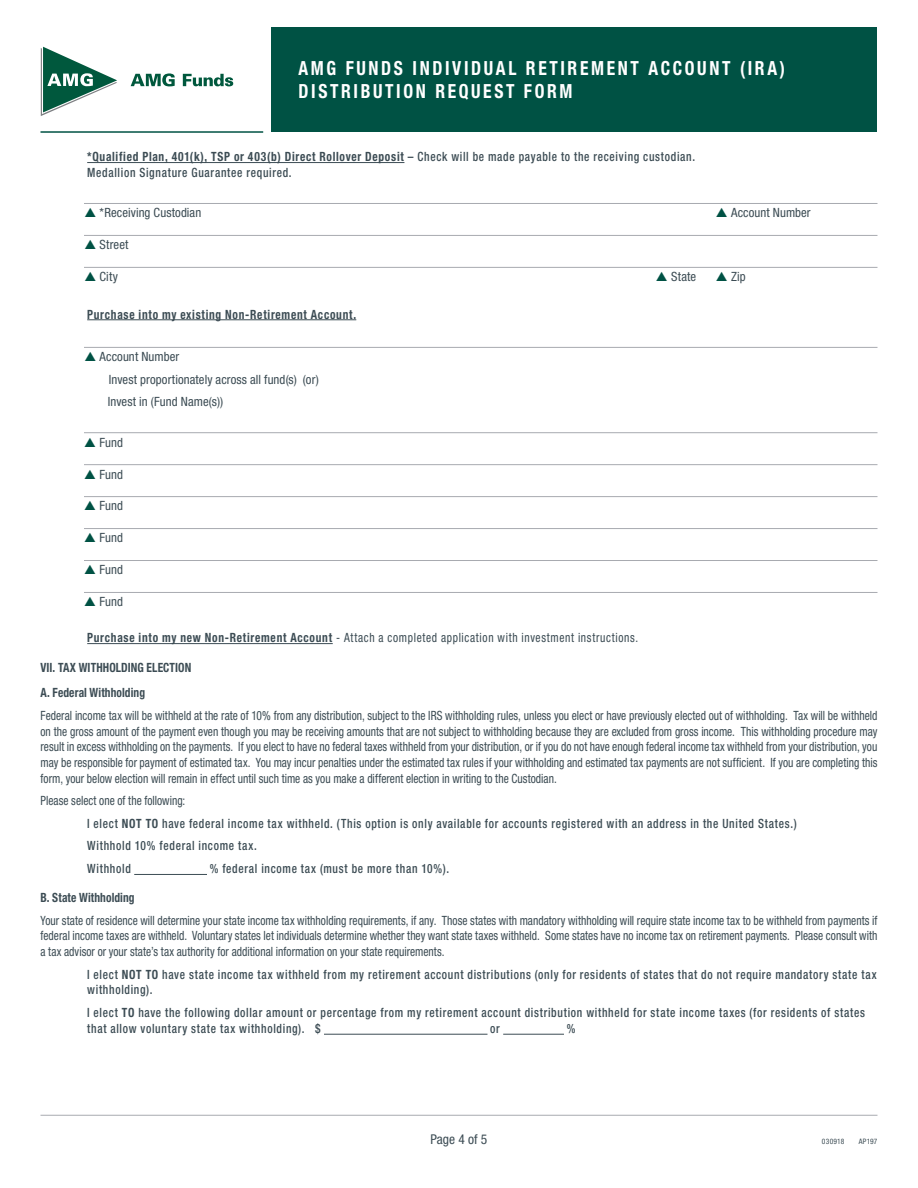
<style>
.page{position:relative;width:918px;height:1188px;background:#fff}
.page>*{position:absolute;margin:0;border:0;box-sizing:border-box;transform-origin:0 0}
.t1{font:700 condensed 19.5px/23.4px "Helvetica Neue LT Std";letter-spacing:.15em;color:#fff;scale:.9 1}
.t2{font:condensed 13.5px "Helvetica Neue LT Std";color:#3c4c54}
.t3{font:condensed 12.75px/15.8px "Helvetica Neue LT Std";letter-spacing:.005em;color:#3c4c54;text-align:justify;scale:.9 1}
.t4{font:500 condensed 12.75px/15.8px "Helvetica Neue LT Std";letter-spacing:.06em;color:#3c4c54;scale:.9 1}
.t5{font:condensed 12.75px/22.5px "Helvetica Neue LT Std";letter-spacing:.005em;color:#3c4c54}
.t6{font:condensed 12.75px "Helvetica Neue LT Std";letter-spacing:.06em;color:#3c4c54;scale:.9 1}
.t7{font:700 condensed 12.75px/25.8px "Helvetica Neue LT Std";letter-spacing:.015em;color:#3c4c54;scale:.9 1}
.t8{font:700 condensed 12.75px "Helvetica Neue LT Std";letter-spacing:.06em;color:#3c4c54;scale:.9 1}
.t9{font:condensed 7.5px "Helvetica Neue LT Std";letter-spacing:.03em;color:#3c4c54}
.s1{font-weight:700}
.s2{font-weight:400}
</style>
<div class="page">
<div style="left:272px;top:27px;width:606px;height:105px;background:#005244"></div>
<hr style="left:40px;top:131px;width:223px;height:2px;background:#005244">
<hr style="left:40px;top:1115px;width:838px;height:1px;background:#a8aab0">
<svg style="left:41px;top:47px;width:76px;height:69px"></svg>
<svg style="left:131px;top:73px;width:44px;height:13px"></svg>
<svg style="left:183px;top:74px;width:50px;height:12px"></svg>
<hr style="left:87px;top:162px;width:317px;height:1px;background:#3c4c54">
<hr style="left:84px;top:203px;width:793px;height:1px;background:#a8aab0">
<hr style="left:84px;top:235px;width:793px;height:1px;background:#a8aab0">
<hr style="left:84px;top:267px;width:793px;height:1px;background:#a8aab0">
<hr style="left:87px;top:319px;width:269px;height:1px;background:#3c4c54">
<hr style="left:84px;top:347px;width:793px;height:1px;background:#a8aab0">
<hr style="left:84px;top:432px;width:793px;height:1px;background:#a8aab0">
<hr style="left:84px;top:464px;width:793px;height:1px;background:#a8aab0">
<hr style="left:84px;top:496px;width:793px;height:1px;background:#a8aab0">
<hr style="left:84px;top:528px;width:793px;height:1px;background:#a8aab0">
<hr style="left:84px;top:560px;width:793px;height:1px;background:#a8aab0">
<hr style="left:84px;top:592px;width:793px;height:1px;background:#a8aab0">
<hr style="left:87px;top:643px;width:246px;height:1px;background:#3c4c54">
<hr style="left:134px;top:874px;width:73px;height:1px;background:#3c4c54">
<hr style="left:324px;top:1034px;width:163px;height:1px;background:#3c4c54">
<hr style="left:503px;top:1034px;width:61px;height:1px;background:#3c4c54">
<h1 class="t1" style="left:298px;top:56px;width:542px">AMG FUNDS INDIVIDUAL RETIREMENT ACCOUNT (IRA)<br>DISTRIBUTION REQUEST FORM</h1>
<p class="t4" style="left:87px;top:149px;width:677px"><span class="s1">*Qualified Plan, 401(k), TSP or 403(b) Direct Rollover Deposit</span> – Check will be made payable to the receiving custodian.<br>Medallion Signature Guarantee required.</p>
<p class="t5" style="left:100px;top:202px;width:103px">*Receiving Custodian</p>
<p class="t5" style="left:731px;top:202px;width:81px">Account Number</p>
<p class="t5" style="left:100px;top:233px;width:30px">Street</p>
<p class="t5" style="left:100px;top:265px;width:20px">City</p>
<p class="t5" style="left:671px;top:265px;width:27px">State</p>
<p class="t5" style="left:731px;top:265px;width:16px">Zip</p>
<p class="t8" style="left:87px;top:306px;width:300px">Purchase into my existing Non-Retirement Account.</p>
<p class="t5" style="left:108px;top:345px;width:212px;text-indent:-8px">Account Number<br>Invest proportionately across all fund(s) (or)<br>Invest in (Fund Name(s))</p>
<p class="t5" style="left:100px;top:431px;width:25px">Fund</p>
<p class="t5" style="left:100px;top:463px;width:25px">Fund</p>
<p class="t5" style="left:100px;top:495px;width:25px">Fund</p>
<p class="t5" style="left:100px;top:527px;width:25px">Fund</p>
<p class="t5" style="left:100px;top:559px;width:25px">Fund</p>
<p class="t5" style="left:100px;top:590px;width:25px">Fund</p>
<p class="t6" style="left:87px;top:630px;width:614px"><span class="s1">Purchase into my new Non-Retirement Account</span> - Attach a completed application with investment instructions.</p>
<p class="t7" style="left:40px;top:654px;width:169px">VII. TAX WITHHOLDING ELECTION<br>A. Federal Withholding</p>
<p class="t3" style="left:40px;top:707px;width:931px">Federal income tax will be withheld at the rate of 10% from any distribution, subject to the IRS withholding rules, unless you elect or have previously elected out of withholding. Tax will be withheld on the gross amount of the payment even though you may be receiving amounts that are not subject to withholding because they are excluded from gross income. This withholding procedure may result in excess withholding on the payments. If you elect to have no federal taxes withheld from your distribution, or if you do not have enough federal income tax withheld from your distribution, you may be responsible for payment of estimated tax. You may incur penalties under the estimated tax rules if your withholding and estimated tax payments are not sufficient. If you are completing this form, your below election will remain in effect until such time as you make a different election in writing to the Custodian.</p>
<p class="t4" style="left:87px;top:790px;width:790px;line-height:22.5px;text-indent:-47px"><span class="s2">Please select one of the following:<br></span>I elect <span class="s1">NOT TO</span> have federal income tax withheld. (This option is only available for accounts registered with an address in the United States.)<br>Withhold 10% federal income tax.<br>Withhold</p>
<p class="t4" style="left:210px;top:860px;width:267px">% federal income tax (must be more than 10%).</p>
<p class="t7" style="left:41px;top:885px;width:106px">B. State Withholding</p>
<p class="t3" style="left:41px;top:912px;width:932px">Your state of residence will determine your state income tax withholding requirements, if any. Those states with mandatory withholding will require state income tax to be withheld from payments if federal income taxes are withheld. Voluntary states let individuals determine whether they want state taxes withheld. Some states have no income tax on retirement payments. Please consult with a tax advisor or your state’s tax authority for additional information on your state requirements.</p>
<p class="t4" style="left:87px;top:966px;width:879px">I elect <span class="s1">NOT TO</span> have state income tax withheld from my retirement account distributions (only for residents of states that do not require mandatory state tax withholding).</p>
<p class="t4" style="left:87px;top:1004px;width:866px">I elect <span class="s1">TO</span> have the following dollar amount or percentage from my retirement account distribution withheld for state income taxes (for residents of states that allow voluntary state tax withholding). $</p>
<p class="t4" style="left:490px;top:1020px;width:12px">or</p>
<p class="t4" style="left:567px;top:1020px;width:11px">%</p>
<p class="t2" style="left:431px;top:1131px;width:58px">Page 4 of 5</p>
<p class="t9" style="left:822px;top:1137px;width:24px">030918</p>
<p class="t9" style="left:859px;top:1137px;width:20px">AP197</p>
</div>
